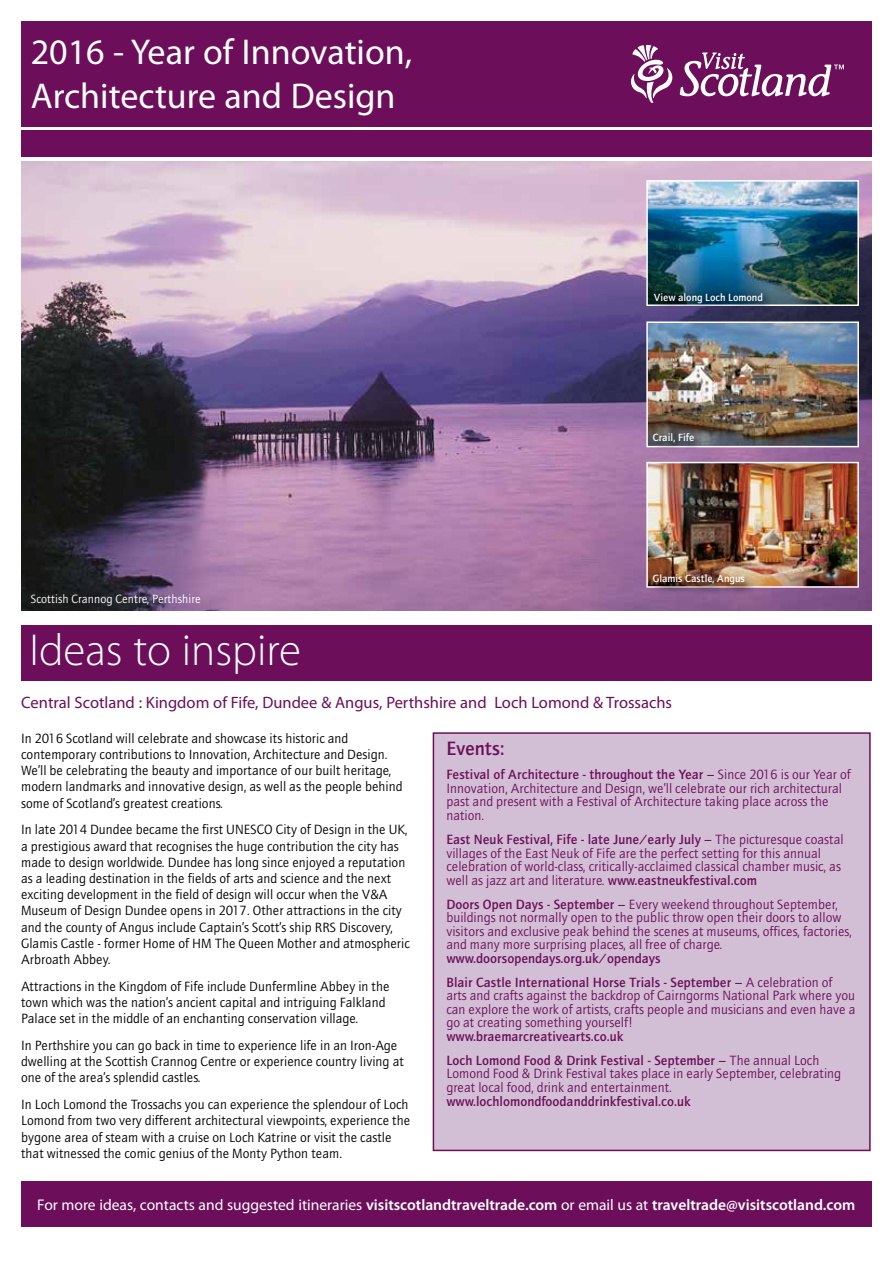
<style>
.page{position:relative;width:893px;height:1263px;background:#fff}
.page>*{position:absolute;margin:0;border:0;box-sizing:border-box;transform-origin:0 0}
.t1{font:300 45px "Myriad Pro";color:#fff}
.t2{font:36px/44.1px "Myriad Pro";color:#fff}
.t3{font:500 19.5px "AT Quay Sans";color:#6c0e5a}
.t4{font:16.5px "Myriad Pro";color:#6c0e5a}
.t5{font:600 15.6px "Myriad Pro";color:#fff}
.t6{font:13.5px/16.2px "AT Quay Sans";color:#000}
.t7{font:13.5px/13.5px "AT Quay Sans";color:#6c0e5a}
.t8{font:500 13.5px/24.2px "AT Quay Sans";color:#6c0e5a}
.t9{font:12px "AT Quay Sans";color:#fff}
.t10{font:500 10.5px "AT Quay Sans";color:#fff}
.s1{font-weight:500}
.s2{font-weight:400}
</style>
<div class="page">
<div style="left:21px;top:625px;width:851px;height:55px;background:#6c0e5a"></div>
<div style="left:21px;top:130px;width:851px;height:27px;background:#6c0e5a"></div>
<div style="left:21px;top:21px;width:851px;height:106px;background:#6c0e5a"></div>
<img style="left:21px;top:161px;width:851px;height:449px">
<svg style="left:631px;top:45px;width:41px;height:58px"></svg>
<svg style="left:680px;top:53px;width:164px;height:43px"></svg>
<div style="left:433px;top:732px;width:438px;height:419px;background:#d3bfd5;border:2px solid #6c0e5a"></div>
<div style="left:21px;top:1181px;width:851px;height:46px;background:#6c0e5a"></div>
<img style="left:649px;top:183px;width:207px;height:120px">
<div style="left:646px;top:180px;width:213px;height:126px;border:2px solid #fff"></div>
<img style="left:649px;top:465px;width:207px;height:120px">
<div style="left:646px;top:462px;width:213px;height:126px;border:2px solid #fff"></div>
<img style="left:649px;top:324px;width:207px;height:120px">
<div style="left:646px;top:321px;width:213px;height:126px;border:2px solid #fff"></div>
<div style="left:650px;top:288px;width:123px;height:25px;background:#000;opacity:.98"></div>
<div style="left:649px;top:428px;width:55px;height:25px;background:#000;opacity:.98"></div>
<svg style="left:652px;top:572px;width:106px;height:26px;background:#886063"></svg>
<h2 class="t2" style="left:31px;top:30px;width:383px">2016 - Year of Innovation,<br>Architecture and Design</h2>
<p class="t9" style="left:31px;top:592px;width:172px">Scottish Crannog Centre, Perthshire</p>
<h1 class="t1" style="left:30px;top:623px;width:273px">Ideas to inspire</h1>
<p class="t10" style="left:654px;top:291px;width:111px">View along Loch Lomond</p>
<p class="t10" style="left:653px;top:432px;width:43px">Crail, Fife</p>
<p class="t10" style="left:653px;top:572px;width:94px">Glamis Castle, Angus</p>
<p class="t4" style="left:21px;top:693px;width:652px">Central Scotland : Kingdom of Fife, Dundee &amp; Angus, Perthshire and Loch Lomond &amp; Trossachs</p>
<p class="t6" style="left:21px;top:730px;width:383px">In 2016 Scotland will celebrate and showcase its historic and contemporary contributions to Innovation, Architecture and Design.<br>We’ll be celebrating the beauty and importance of our built heritage, modern landmarks and innovative design, as well as the people behind some of Scotland’s greatest creations.</p>
<p class="t6" style="left:21px;top:821px;width:390px">In late 2014 Dundee became the first UNESCO City of Design in the UK, a prestigious award that recognises the huge contribution the city has made to design worldwide. Dundee has long since enjoyed a reputation as a leading destination in the fields of arts and science and the next exciting development in the field of design will occur when the V&amp;A Museum of Design Dundee opens in 2017. Other attractions in the city and the county of Angus include Captain’s Scott’s ship RRS Discovery, Glamis Castle - former Home of HM The Queen Mother and atmospheric Arbroath Abbey.</p>
<p class="t6" style="left:21px;top:978px;width:370px">Attractions in the Kingdom of Fife include Dunfermline Abbey in the town which was the nation’s ancient capital and intriguing Falkland<br>Palace set in the middle of an enchanting conservation village.</p>
<p class="t6" style="left:21px;top:1037px;width:384px">In Perthshire you can go back in time to experience life in an Iron-Age dwelling at the Scottish Crannog Centre or experience country living at one of the area’s splendid castles.</p>
<p class="t6" style="left:21px;top:1096px;width:391px">In Loch Lomond the Trossachs you can experience the splendour of Loch Lomond from two very different architectural viewpoints, experience the bygone area of steam with a cruise on Loch Katrine or visit the castle that witnessed the comic genius of the Monty Python team.</p>
<h3 class="t3" style="left:446px;top:737px;width:60px">Events:</h3>
<p class="t7" style="left:446px;top:768px;width:406px"><span class="s1">Festival of Architecture - throughout the Year –</span> Since 2016 is our Year of Innovation, Architecture and Design, we’ll celebrate our rich architectural past and present with a Festival of Architecture taking place across the nation.</p>
<p class="t7" style="left:446px;top:833px;width:399px"><span class="s1">East Neuk Festival, Fife - late June/early July –</span> The picturesque coastal villages of the East Neuk of Fife are the perfect setting for this annual celebration of world-class, critically-acclaimed classical chamber music, as well as jazz art and literature. <span class="s1">www.eastneukfestival.com</span></p>
<p class="t7" style="left:446px;top:897px;width:407px"><span class="s1">Doors Open Days - September –</span> Every weekend throughout September, buildings not normally open to the public throw open their doors to allow visitors and exclusive peak behind the scenes at museums, offices, factories, and many more surprising places, all free of charge.</p>
<p class="t8" style="left:446px;top:946px;width:388px">www.doorsopendays.org.uk/opendays<br>Blair Castle International Horse Trials - September – <span class="s2">A celebration of</span></p>
<p class="t7" style="left:446px;top:989px;width:411px;text-align:justify">arts and crafts against the backdrop of Cairngorms National Park where you can explore the work of artists, crafts people and musicians and even have a go at creating something yourself!</p>
<p class="t8" style="left:446px;top:1024px;width:374px">www.braemarcreativearts.co.uk<br>Loch Lomond Food &amp; Drink Festival - September – <span class="s2">The annual Loch</span></p>
<p class="t7" style="left:446px;top:1067px;width:396px">Lomond Food &amp; Drink Festival takes place in early September, celebrating great local food, drink and entertainment.</p>
<p class="t8" style="left:446px;top:1089px;width:246px">www.lochlomondfoodanddrinkfestival.co.uk</p>
<p class="t5" style="left:37px;top:1194px;width:820px"><span class="s2">For more ideas, contacts and suggested itineraries</span> visitscotlandtraveltrade.com <span class="s2">or email us at</span> traveltrade@visitscotland.com</p>
</div>
